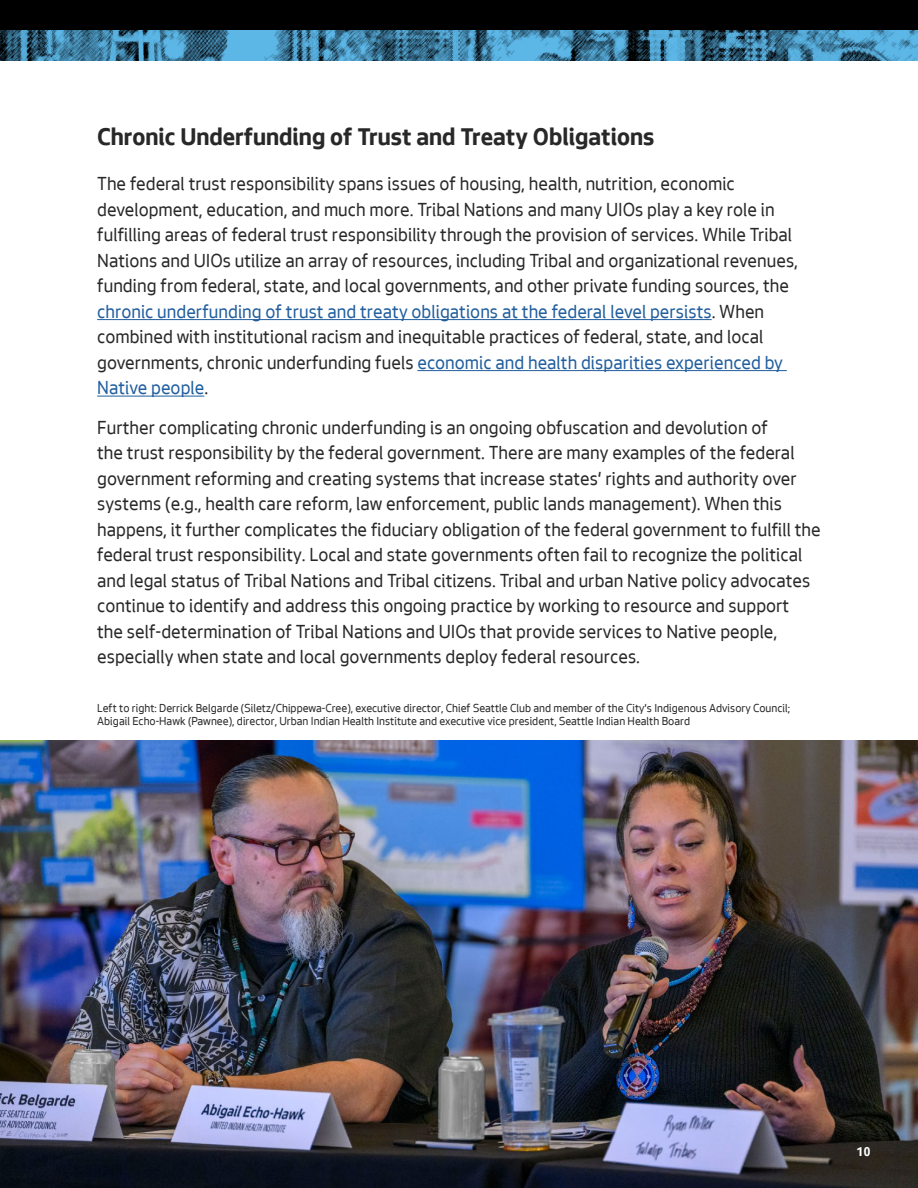
<style>
.page{position:relative;width:918px;height:1188px;background:#fff}
.page>*{position:absolute;margin:0;border:0;box-sizing:border-box;transform-origin:0 0}
.h2_less_space_before{font:700 25.5px "Seattle Text";color:#292829}
.body{font:19.5px/25.5px "Seattle Text";color:#292829}
.t1{font:700 13.5px "Seattle Text";color:#fff}
.t2{font:12px/13.5px "Seattle Text";color:#292829}
.s1{color:#215e9e}
</style>
<div class="page">
<div style="left:0;top:0;width:918px;height:30px;background:#000"></div>
<img style="left:0;top:30px;width:918px;height:31px">
<hr style="left:97px;top:319px;width:615px;height:1px;background:#215e9e">
<hr style="left:417px;top:370px;width:370px;height:1px;background:#215e9e">
<hr style="left:97px;top:396px;width:107px;height:1px;background:#215e9e">
<img style="left:0;top:740px;width:918px;height:448px">
<h2 class="h2_less_space_before" style="left:97px;top:119px;width:559px">Chronic Underfunding of Trust and Treaty Obligations</h2>
<p class="body" style="left:97px;top:171px;width:702px">The federal trust responsibility spans issues of housing, health, nutrition, economic development, education, and much more. Tribal Nations and many UIOs play a key role in fulfilling areas of federal trust responsibility through the provision of services. While Tribal Nations and UIOs utilize an array of resources, including Tribal and organizational revenues, funding from federal, state, and local governments, and other private funding sources, the <span class="s1">chronic underfunding of trust and treaty obligations at the federal level persists</span>. When combined with institutional racism and inequitable practices of federal, state, and local governments, chronic underfunding fuels <span class="s1">economic and health disparities experienced by Native people</span>.</p>
<p class="body" style="left:97px;top:414px;width:725px">Further complicating chronic underfunding is an ongoing obfuscation and devolution of<br>the trust responsibility by the federal government. There are many examples of the federal government reforming and creating systems that increase states’ rights and authority over systems (e.g., health care reform, law enforcement, public lands management). When this happens, it further complicates the fiduciary obligation of the federal government to fulfill the federal trust responsibility. Local and state governments often fail to recognize the political and legal status of Tribal Nations and Tribal citizens. Tribal and urban Native policy advocates continue to identify and address this ongoing practice by working to resource and support<br>the self-determination of Tribal Nations and UIOs that provide services to Native people, especially when state and local governments deploy federal resources.</p>
<p class="t2" style="left:97px;top:701px;width:694px">Left to right: Derrick Belgarde (Siletz/Chippewa-Cree), executive director, Chief Seattle Club and member of the City’s Indigenous Advisory Council;<br>Abigail Echo-Hawk (Pawnee), director, Urban Indian Health Institute and executive vice president, Seattle Indian Health Board</p>
<p class="t1" style="left:857px;top:1142px;width:15px">10</p>
</div>
